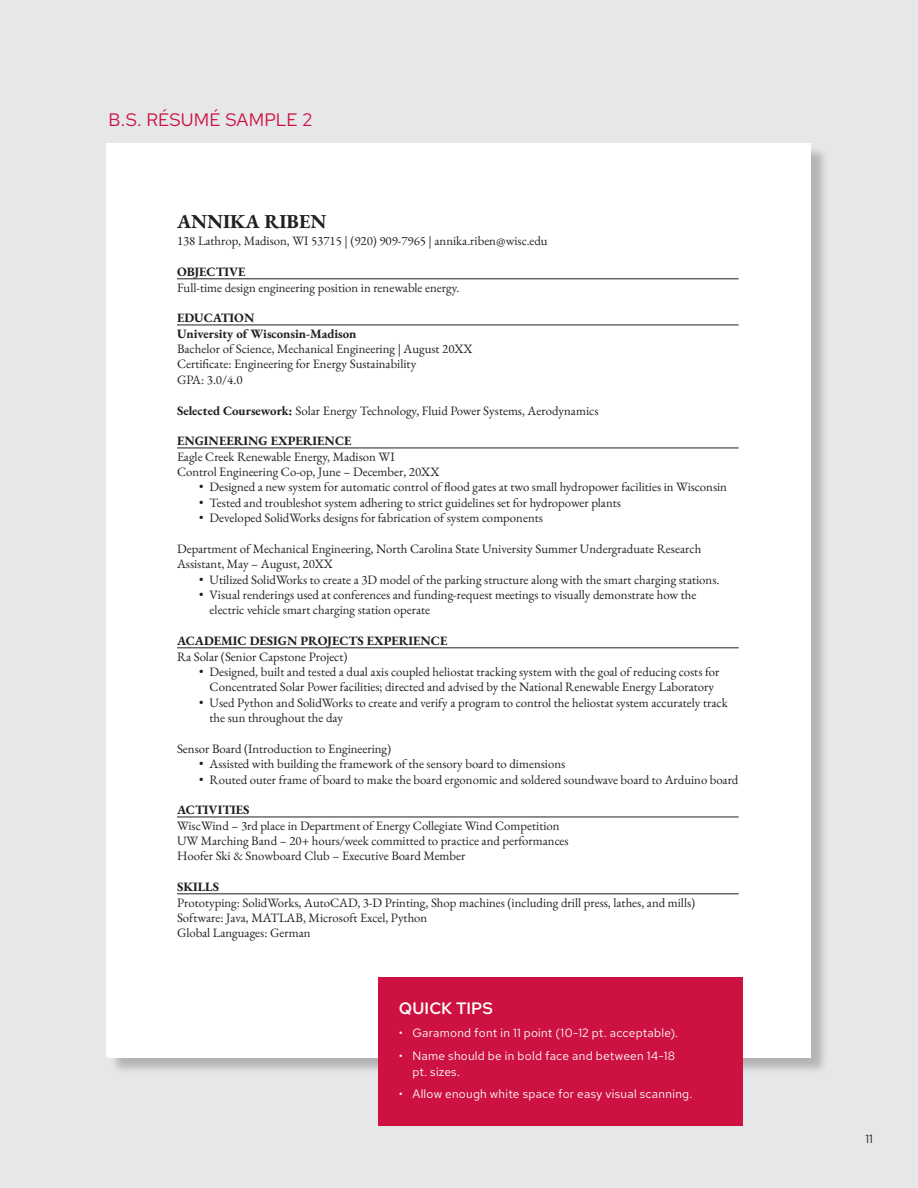
<style>
.page{position:relative;width:918px;height:1188px;background:#e6e7e9}
.page>*{position:absolute;margin:0;border:0;box-sizing:border-box;transform-origin:0 0}
.t1{font:700 19.8px "EB Garamond";color:#231f20}
.t2{font:18px "Red Hat Text";letter-spacing:.01em;color:#cd1141}
.Quick_Tips{font:500 16.5px "Red Hat Text";letter-spacing:.005em;color:#fff}
.t3{font:12.75px/15.5px "EB Garamond";color:#231f20}
.t4{font:700 12.75px/15.5px "EB Garamond";color:#231f20}
.t5{font:12px/15.9px "Red Hat Text";letter-spacing:.02em;color:#fff}
.t6{font:12px "Red Hat Text";color:#231f20}
.s1{font-weight:700}
.s2{font-weight:400}
</style>
<div class="page">
<div style="left:109px;top:145px;width:721px;height:930px;background:#231f20;opacity:.26"></div>
<div style="left:109px;top:145px;width:702px;height:913px;background:#fff"></div>
<hr style="left:177px;top:279px;width:562px;height:1px;background:#231f20">
<hr style="left:177px;top:325px;width:562px;height:1px;background:#231f20">
<hr style="left:177px;top:448px;width:562px;height:1px;background:#231f20">
<hr style="left:177px;top:648px;width:562px;height:1px;background:#231f20">
<hr style="left:177px;top:817px;width:562px;height:1px;background:#231f20">
<hr style="left:177px;top:894px;width:562px;height:1px;background:#231f20">
<div style="left:379px;top:977px;width:364px;height:148px;background:#cd1141"></div>
<p class="t2" style="left:109px;top:108px;width:205px">B.S. RÉSUMÉ SAMPLE 2</p>
<p class="t1" style="left:177px;top:208px;width:151px">ANNIKA RIBEN</p>
<p class="t3" style="left:177px;top:234px;width:372px">138 Lathrop, Madison, WI 53715 | (920) 909-7965 | annika.riben@wisc.edu</p>
<p class="t3" style="left:177px;top:264px;width:284px"><span class="s1">OBJECTIVE<br></span>Full-time design engineering position in renewable energy.</p>
<p class="t3" style="left:177px;top:310px;width:297px"><span class="s1">EDUCATION<br>University of Wisconsin-Madison<br></span>Bachelor of Science, Mechanical Engineering | August 20XX Certificate: Engineering for Energy Sustainability<br>GPA: 3.0/4.0</p>
<p class="t3" style="left:177px;top:403px;width:423px"><span class="s1">Selected Coursework:</span> Solar Energy Technology, Fluid Power Systems, Aerodynamics</p>
<p class="t3" style="left:177px;top:433px;width:264px"><span class="s1">ENGINEERING EXPERIENCE<br></span>Eagle Creek Renewable Energy, Madison WI<br>Control Engineering Co-op, June – December, 20XX</p>
<p class="t3" style="left:199px;top:480px;width:529px">• Designed a new system for automatic control of flood gates at two small hydropower facilities in Wisconsin</p>
<p class="t3" style="left:199px;top:495px;width:423px">• Tested and troubleshot system adhering to strict guidelines set for hydropower plants</p>
<p class="t3" style="left:199px;top:510px;width:345px">• Developed SolidWorks designs for fabrication of system components</p>
<p class="t3" style="left:177px;top:541px;width:526px">Department of Mechanical Engineering, North Carolina State University Summer Undergraduate Research<br>Assistant, May – August, 20XX</p>
<p class="t3" style="left:199px;top:572px;width:522px">• Utilized SolidWorks to create a 3D model of the parking structure along with the smart charging stations.</p>
<p class="t3" style="left:210px;top:587px;width:488px;text-indent:-10px">• Visual renderings used at conferences and funding-request meetings to visually demonstrate how the electric vehicle smart charging station operate</p>
<p class="t4" style="left:177px;top:633px;width:272px">ACADEMIC DESIGN PROJECTS EXPERIENCE<br><span class="s2">Ra Solar (Senior Capstone Project)</span></p>
<p class="t3" style="left:199px;top:664px;width:522px;text-align:center">• Designed, built and tested a dual axis coupled heliostat tracking system with the goal of reducing costs for<br>Concentrated Solar Power facilities; directed and advised by the National Renewable Energy Laboratory</p>
<p class="t3" style="left:210px;top:695px;width:520px;text-indent:-10px">• Used Python and SolidWorks to create and verify a program to control the heliostat system accurately track the sun throughout the day</p>
<p class="t3" style="left:177px;top:741px;width:216px">Sensor Board (Introduction to Engineering)</p>
<p class="t3" style="left:199px;top:756px;width:368px">• Assisted with building the framework of the sensory board to dimensions</p>
<p class="t3" style="left:199px;top:772px;width:541px">• Routed outer frame of board to make the board ergonomic and soldered soundwave board to Arduino board</p>
<p class="t3" style="left:177px;top:802px;width:393px"><span class="s1">ACTIVITIES<br></span>WiscWind – 3rd place in Department of Energy Collegiate Wind Competition UW Marching Band – 20+ hours/week committed to practice and performances Hoofer Ski &amp; Snowboard Club – Executive Board Member</p>
<p class="t3" style="left:177px;top:879px;width:520px"><span class="s1">SKILLS<br></span>Prototyping: SolidWorks, AutoCAD, 3-D Printing, Shop machines (including drill press, lathes, and mills)<br>Software: Java, MATLAB, Microsoft Excel, Python<br>Global Languages: German</p>
<p class="Quick_Tips" style="left:399px;top:998px;width:95px">QUICK TIPS</p>
<p class="t5" style="left:399px;top:1025px;width:281px">• Garamond font in 11 point (10-12 pt. acceptable).</p>
<p class="t5" style="left:412px;top:1047px;width:264px;text-indent:-14px">• Name should be in bold face and between 14-18 pt. sizes.</p>
<p class="t5" style="left:399px;top:1086px;width:295px">• Allow enough white space for easy visual scanning.</p>
<p class="t6" style="left:865px;top:1131px;width:9px">11</p>
</div>
